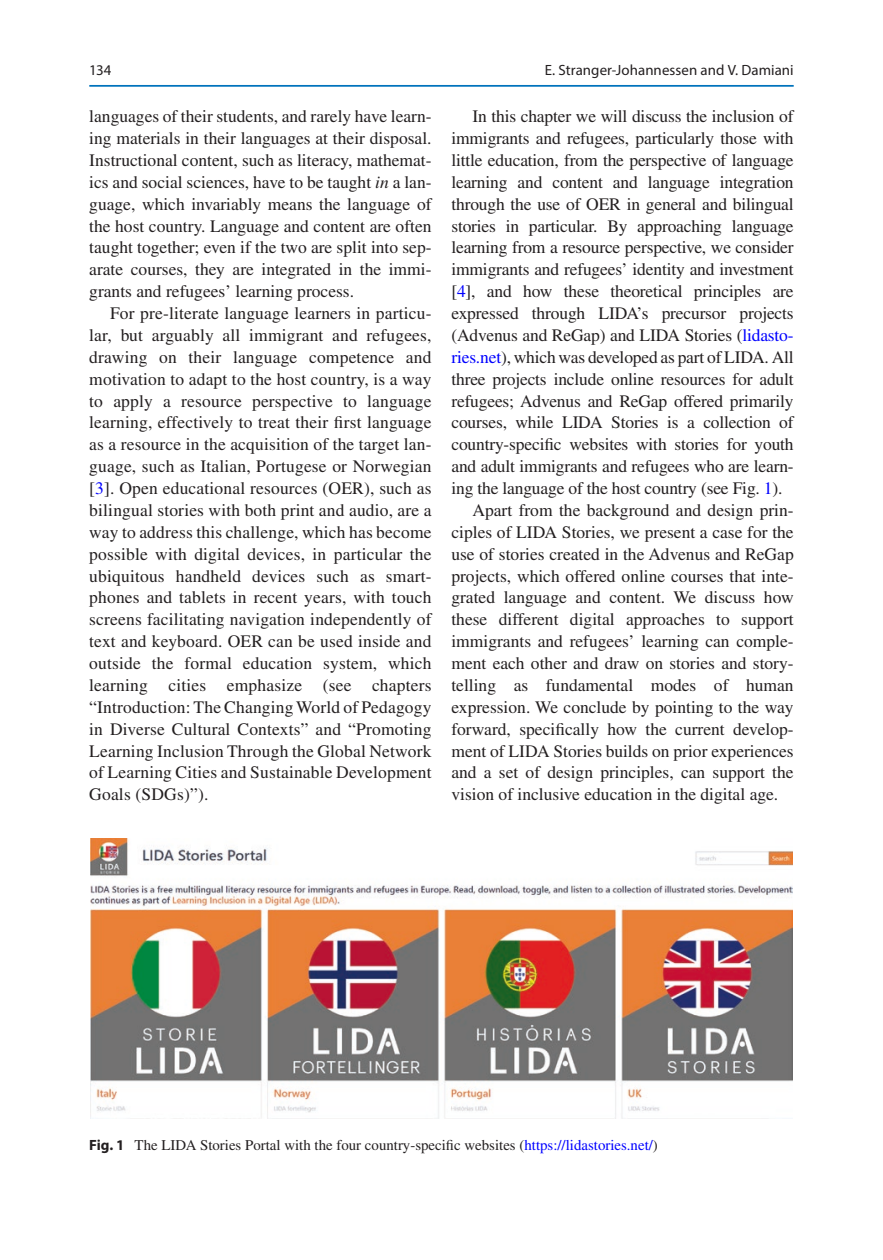
<style>
.page{position:relative;width:883px;height:1260px;background:#fff}
.page>*{position:absolute;margin:0;border:0;box-sizing:border-box;transform-origin:0 0}
.Text{font:17.5px/21.9px "Times LT Std";color:#231f20;text-align:justify}
.t1{font:14.88px "Times LT Std";color:#231f20}
.t2{font:14.88px "Myriad Pro";letter-spacing:.005em;color:#231f20}
.s1{font-style:italic}
.s2{color:#00f}
.s3{font-family:"Myriad Pro";font-weight:700}
</style>
<div class="page">
<img style="left:90px;top:838px;width:703px;height:281px">
<hr style="left:89px;top:85px;width:705px;height:2px;background:#0073bc">
<p class="t2" style="left:89px;top:61px;width:24px">134</p>
<p class="Text" style="left:89px;top:105px;width:344px">languages of their students, and rarely have learn&shy;ing materials in their languages at their disposal.<br>Instructional content, such as literacy, mathemat&shy;ics and social sciences, have to be taught <span class="s1">in</span> a lan&shy;guage, which invariably means the language of the host country. Language and content are often taught together; even if the two are split into sep&shy;arate courses, they are integrated in the immi&shy;grants and refugees’ learning process.</p>
<p class="Text" style="left:89px;top:302px;width:344px;text-indent:21px">For pre-literate language learners in particu&shy;lar, but arguably all immigrant and refugees, drawing on their language competence and motivation to adapt to the host country, is a way to apply a resource perspective to language learning, effectively to treat their first language as a resource in the acquisition of the target lan&shy;guage, such as Italian, Portugese or Norwegian [<span class="s2">3</span>]. Open educational resources (OER), such as bilingual stories with both print and audio, are a way to address this challenge, which has become possible with digital devices, in particular the ubiquitous handheld devices such as smart&shy;phones and tablets in recent years, with touch screens facilitating navigation independently of text and keyboard. OER can be used inside and outside the formal education system, which learning cities emphasize (see chapters “Introduction: The Changing World of Pedagogy in Diverse Cultural Contexts” and “Promoting Learning Inclusion Through the Global Network of Learning Cities and Sustainable Development Goals (SDGs)”).</p>
<p class="t2" style="left:545px;top:61px;width:250px">E. Stranger-Johannessen and V. Damiani</p>
<p class="Text" style="left:451px;top:105px;width:344px;text-indent:21px">In this chapter we will discuss the inclusion of immigrants and refugees, particularly those with little education, from the perspective of language learning and content and language integration through the use of OER in general and bilingual stories in particular. By approaching language learning from a resource perspective, we consider immigrants and refugees’ identity and investment [<span class="s2">4</span>], and how these theoretical principles are expressed through LIDA’s precursor projects (Advenus and ReGap) and LIDA Stories (<span class="s2">lidasto&shy;ries.net</span>), which was developed as part of LIDA. All three projects include online resources for adult refugees; Advenus and ReGap offered primarily courses, while LIDA Stories is a collection of country-specific websites with stories for youth and adult immigrants and refugees who are learn&shy;ing the language of the host country (see Fig. <span class="s2">1</span>).</p>
<p class="Text" style="left:451px;top:499px;width:344px;text-indent:21px">Apart from the background and design prin&shy;ciples of LIDA Stories, we present a case for the use of stories created in the Advenus and ReGap projects, which offered online courses that inte&shy;grated language and content. We discuss how these different digital approaches to support immigrants and refugees’ learning can comple&shy;ment each other and draw on stories and story&shy;telling as fundamental modes of human expression. We conclude by pointing to the way forward, specifically how the current develop&shy;ment of LIDA Stories builds on prior experiences and a set of design principles, can support the vision of inclusive education in the digital age.</p>
<p class="t1" style="left:89px;top:1137px;width:570px"><span class="s3">Fig. 1</span> The LIDA Stories Portal with the four country-specific websites (<span class="s2">https://lidastories.net/</span>)</p>
</div>
